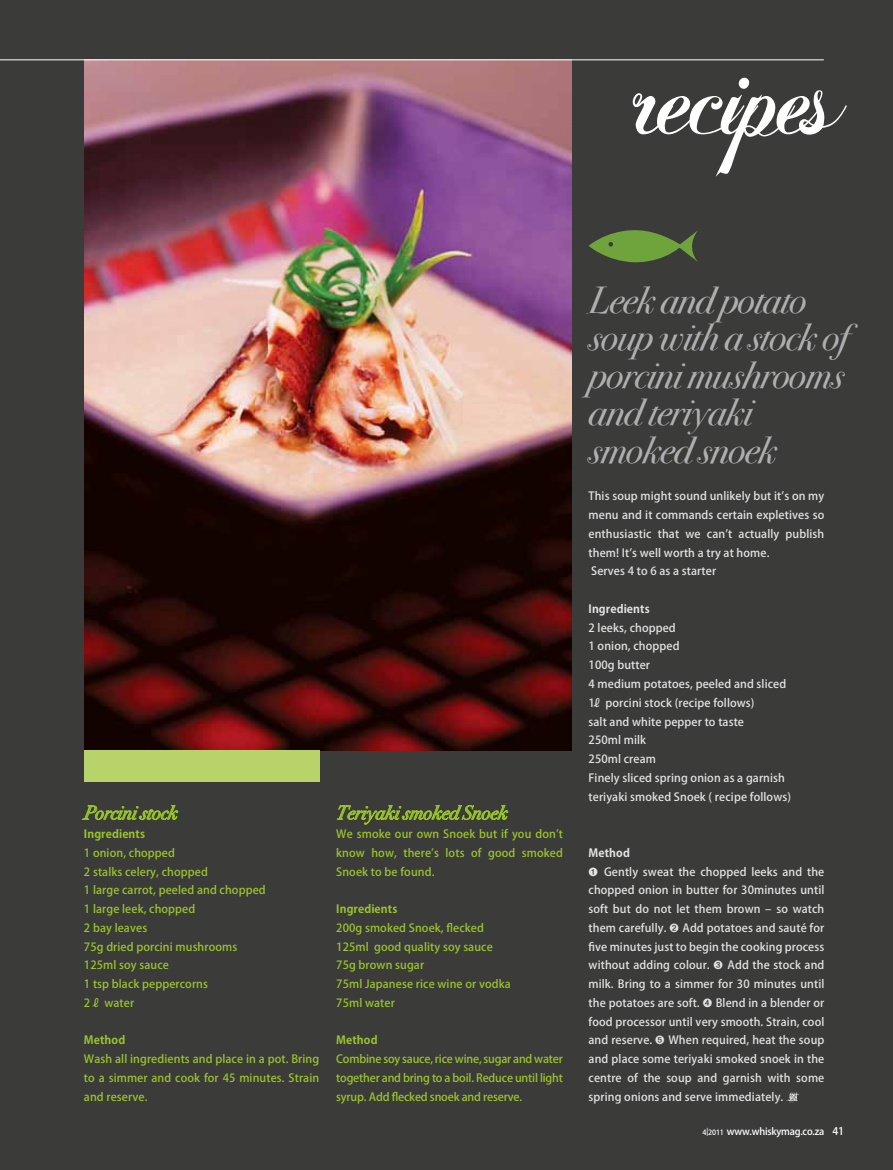
<style>
.page{position:relative;width:893px;height:1170px;background:#fff}
.page>*{position:absolute;margin:0;border:0;box-sizing:border-box;transform-origin:0 0}
.t1{font:121.8px "Chopin Script";letter-spacing:-.07em;color:#fff}
.t2{font:37.5px/37.5px "Bodoni Svty Two OSITCTT Book It";letter-spacing:-.02em;color:#afafb0}
.t3{font:19.5px "Bodoni Svty Two OSITCTT Book It";color:#9bc42c}
.t4{font:500 11.25px/18.8px "Koz Go Pro";letter-spacing:.01em;color:#e3e3e3}
.t5{font:500 11.25px/18.8px "Koz Go Pro";letter-spacing:.01em;color:#9bc42c}
.t6{font:500 11.25px/18.8px "Koz Go Pro";letter-spacing:-.015em;color:#9bc42c}
.t7{font:500 9.75px "Koz Go Pro";letter-spacing:-.02em;color:#fff}
.s1{font-weight:700}
.s2{font-size:7.2px}
.s3{font-size:10.5px}
</style>
<div class="page">
<div style="left:0;top:0;width:893px;height:1169px;background:#3b3b3a"></div>
<svg style="left:786px;top:1092px;width:13px;height:10px"></svg>
<img style="left:84px;top:60px;width:488px;height:690px">
<svg style="left:82px;top:805px;width:97px;height:15px"></svg>
<div style="left:84px;top:750px;width:235px;height:31px;background:#b9d36b"></div>
<svg style="left:337px;top:804px;width:172px;height:20px"></svg>
<svg style="left:589px;top:230px;width:109px;height:33px"></svg>
<hr style="left:0;top:59px;width:824px;height:1px;background:#fff">
<p class="t1" style="left:637px;top:19px;width:211px">recipes</p>
<p class="t3" style="left:84px;top:800px;width:95px">Porcini stock</p>
<p class="t5" style="left:84px;top:825px;width:183px"><span class="s1">Ingredients<br></span>1 onion, chopped<br>2 stalks celery, chopped<br>1 large carrot, peeled and chopped<br>1 large leek, chopped<br>2 bay leaves<br>75g dried porcini mushrooms<br>125ml soy sauce<br>1 tsp black peppercorns<br>2ℓ water</p>
<p class="t5" style="left:84px;top:1031px;width:237px"><span class="s1">Method<br></span>Wash all ingredients and place in a pot. Bring to a simmer and cook for 45 minutes. Strain and reserve.</p>
<p class="t3" style="left:336px;top:800px;width:173px">Teriyaki smoked Snoek</p>
<p class="t5" style="left:336px;top:825px;width:228px;text-align:justify">We smoke our own Snoek but if you donʼt know how, thereʼs lots of good smoked Snoek to be found.</p>
<p class="t5" style="left:336px;top:900px;width:176px"><span class="s1">Ingredients<br></span>200g smoked Snoek, flecked<br>125ml good quality soy sauce<br>75g brown sugar<br>75ml Japanese rice wine or vodka<br>75ml water</p>
<p class="t6" style="left:336px;top:1031px;width:228px"><span class="s1">Method<br></span>Combine soy sauce, rice wine, sugar and water together and bring to a boil. Reduce until light syrup. Add flecked snoek and reserve.</p>
<p class="t2" style="left:589px;top:282px;width:262px">Leek and potato soup with a stock of porcini mushrooms and teriyaki smoked snoek</p>
<p class="t4" style="left:589px;top:487px;width:237px">This soup might sound unlikely but itʼs on my menu and it commands certain expletives so enthusiastic that we canʼt actually publish them! Itʼs well worth a try at home.<br>Serves 4 to 6 as a starter</p>
<p class="t4" style="left:589px;top:600px;width:204px"><span class="s1">Ingredients<br></span>2 leeks, chopped<br>1 onion, chopped<br>100g butter<br>4 medium potatoes, peeled and sliced<br>1ℓ porcini stock (recipe follows)<br>salt and white pepper to taste<br>250ml milk<br>250ml cream<br>Finely sliced spring onion as a garnish teriyaki smoked Snoek ( recipe follows)</p>
<p class="t4" style="left:589px;top:843px;width:237px"><span class="s1">Method<br></span>➊ Gently sweat the chopped leeks and the chopped onion in butter for 30minutes until soft but do not let them brown ‒ so watch them carefully. ➋ Add potatoes and sauté for five minutes just to begin the cooking process without adding colour. ➌ Add the stock and milk. Bring to a simmer for 30 minutes until the potatoes are soft. ➍ Blend in a blender or food processor until very smooth. Strain, cool and reserve. ➎ When required, heat the soup and place some teriyaki smoked snoek in the centre of the soup and garnish with some spring onions and serve immediately.</p>
<p class="t7" style="left:702px;top:1125px;width:143px"><span class="s2">4|2011</span> www.whiskymag.co.za <span class="s3">41</span></p>
</div>
